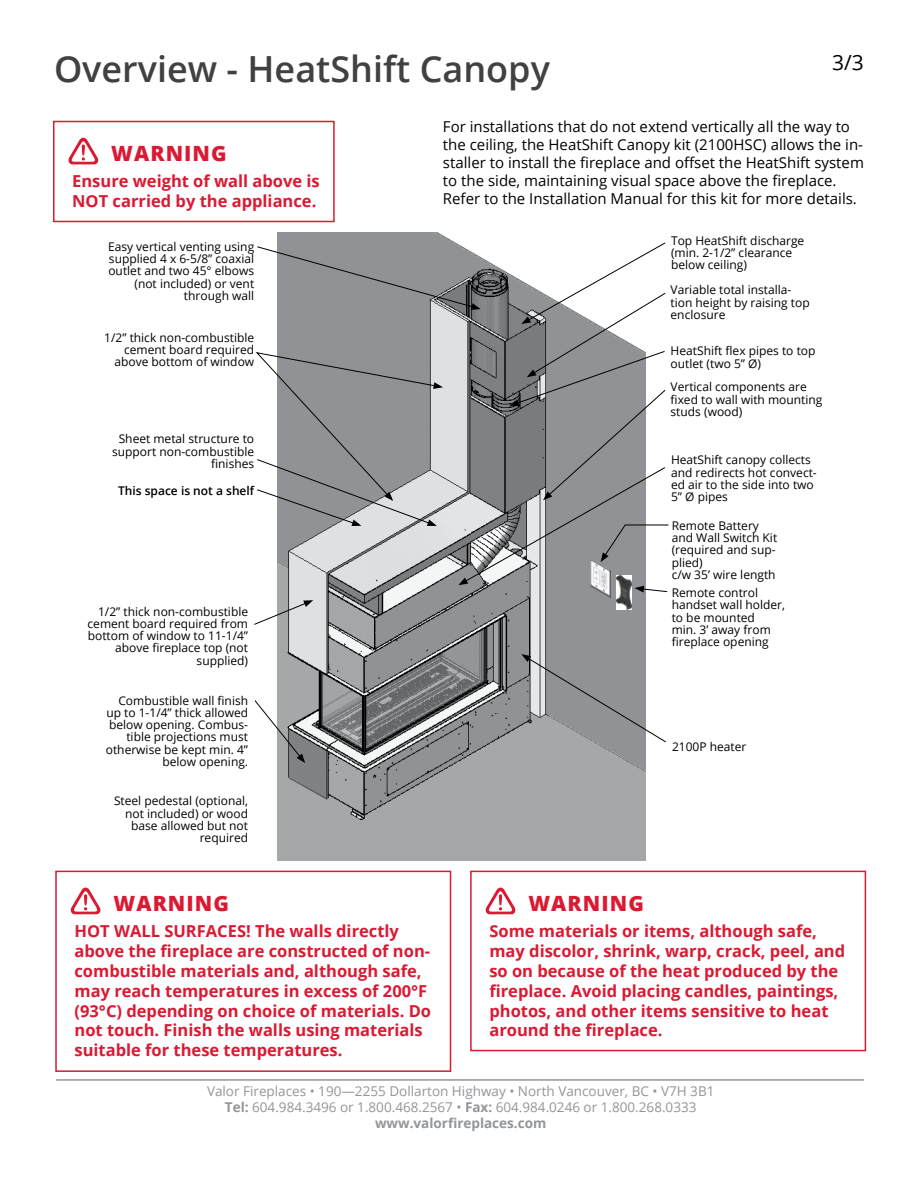
<style>
.page{position:relative;width:918px;height:1188px;background:#fff}
.page>*{position:absolute;margin:0;border:0;box-sizing:border-box;transform-origin:0 0}
.t1{font:600 36px "Open Sans";color:#414042}
.t2{font:800 21px "Open Sans";letter-spacing:.05em;color:#da1a32}
.t3{font:21px "Open Sans";color:#000}
.t4{font:700 16.5px/19.8px "Open Sans";color:#da1a32}
.t5{font:15px/18px "Open Sans";color:#000}
.t6{font:13.5px/16.2px "Open Sans";color:#939598;text-align:center}
.t7{font:12px/12.1px "Open Sans";color:#000}
.t8{font:600 12px "Open Sans";color:#000}
.s1{font-weight:700}
</style>
<div class="page">
<hr style="left:56px;top:1079px;width:808px;height:2px;background:#939598">
<img style="left:278px;top:232px;width:368px;height:628px">
<svg style="left:254px;top:600px;width:59px;height:25px"></svg>
<img style="left:590px;top:593px;width:21px;height:5px">
<img style="left:616px;top:593px;width:15px;height:17px">
<svg style="left:255px;top:699px;width:50px;height:64px"></svg>
<svg style="left:521px;top:654px;width:145px;height:89px;background:#a2a4a6"></svg>
<svg style="left:69px;top:138px;width:29px;height:26px"></svg>
<div style="left:53px;top:121px;width:282px;height:101px;border:2px solid #da1a32"></div>
<svg style="left:255px;top:242px;width:414px;height:351px"></svg>
<svg style="left:71px;top:888px;width:29px;height:26px"></svg>
<div style="left:55px;top:871px;width:396px;height:201px;border:2px solid #da1a32"></div>
<svg style="left:486px;top:888px;width:29px;height:26px"></svg>
<div style="left:470px;top:871px;width:396px;height:180px;border:2px solid #da1a32"></div>
<h1 class="t1" style="left:54px;top:44px;width:497px">Overview - HeatShift Canopy</h1>
<h2 class="t3" style="left:832px;top:48px;width:33px">3/3</h2>
<h2 class="t2" style="left:111px;top:137px;width:117px">WARNING</h2>
<h3 class="t4" style="left:72px;top:171px;width:249px">Ensure weight of wall above is<br>NOT carried by the appliance.</h3>
<p class="t7" style="left:108px;top:240px;width:148px;text-align:right">Easy vertical venting using supplied 4 x 6-5/8” coaxial outlet and two 45° elbows (not included) or vent through wall</p>
<p class="t7" style="left:104px;top:331px;width:152px;text-align:right">1/2” thick non-combustible cement board required above bottom of window</p>
<p class="t7" style="left:112px;top:433px;width:144px;text-align:right">Sheet metal structure to support non-combustible finishes</p>
<p class="t8" style="left:118px;top:482px;width:138px">This space is not a shelf</p>
<p class="t7" style="left:88px;top:605px;width:162px;text-align:right">1/2” thick non-combustible cement board required from bottom of window to 11-1/4” above fireplace top (not supplied)</p>
<p class="t7" style="left:106px;top:694px;width:144px;text-align:right">Combustible wall finish up to 1-1/4” thick allowed below opening. Combus&shy;tible projections must otherwise be kept min. 4” below opening.</p>
<p class="t7" style="left:114px;top:795px;width:136px;text-align:right">Steel pedestal (optional, not included) or wood base allowed but not required</p>
<p class="t5" style="left:443px;top:117px;width:423px">For installations that do not extend vertically all the way to the ceiling, the HeatShift Canopy kit (2100HSC) allows the in&shy;staller to install the fireplace and offset the HeatShift system to the side, maintaining visual space above the fireplace.<br>Refer to the Installation Manual for this kit for more details.</p>
<p class="t7" style="left:671px;top:234px;width:135px">Top HeatShift discharge (min. 2-1/2” clearance below ceiling)</p>
<p class="t7" style="left:671px;top:284px;width:141px">Variable total installa&shy;tion height by raising top enclosure</p>
<p class="t7" style="left:671px;top:345px;width:146px">HeatShift flex pipes to top outlet (two 5” Ø)</p>
<p class="t7" style="left:671px;top:381px;width:153px">Vertical components are fixed to wall with mounting studs (wood)</p>
<p class="t7" style="left:671px;top:454px;width:147px">HeatShift canopy collects and redirects hot convect&shy;ed air to the side into two<br>5” Ø pipes</p>
<p class="t7" style="left:672px;top:519px;width:107px">Remote Battery and Wall Switch Kit (required and sup&shy;plied)<br>c/w 35’ wire length</p>
<p class="t7" style="left:672px;top:587px;width:115px">Remote control handset wall holder, to be mounted<br>min. 3’ away from fireplace opening</p>
<p class="t7" style="left:672px;top:741px;width:76px">2100P heater</p>
<h2 class="t2" style="left:114px;top:887px;width:117px">WARNING</h2>
<p class="t4" style="left:75px;top:921px;width:358px">HOT WALL SURFACES! The walls directly above the fireplace are constructed of non&shy;combustible materials and, although safe, may reach temperatures in excess of 200°F (93°C) depending on choice of materials. Do not touch. Finish the walls using materials suitable for these temperatures.</p>
<h2 class="t2" style="left:528px;top:887px;width:117px">WARNING</h2>
<h3 class="t4" style="left:489px;top:921px;width:357px">Some materials or items, although safe, may discolor, shrink, warp, crack, peel, and so on because of the heat produced by the fireplace. Avoid placing candles, paintings, photos, and other items sensitive to heat around the fireplace.</h3>
<p class="t6" style="left:207px;top:1082px;width:509px">Valor Fireplaces • 190—2255 Dollarton Highway • North Vancouver, BC • V7H 3B1<br><span class="s1">Tel:</span> 604.984.3496 or 1.800.468.2567 • <span class="s1">Fax:</span> 604.984.0246 or 1.800.268.0333 <span class="s1">www.valorfireplaces.com</span></p>
</div>
